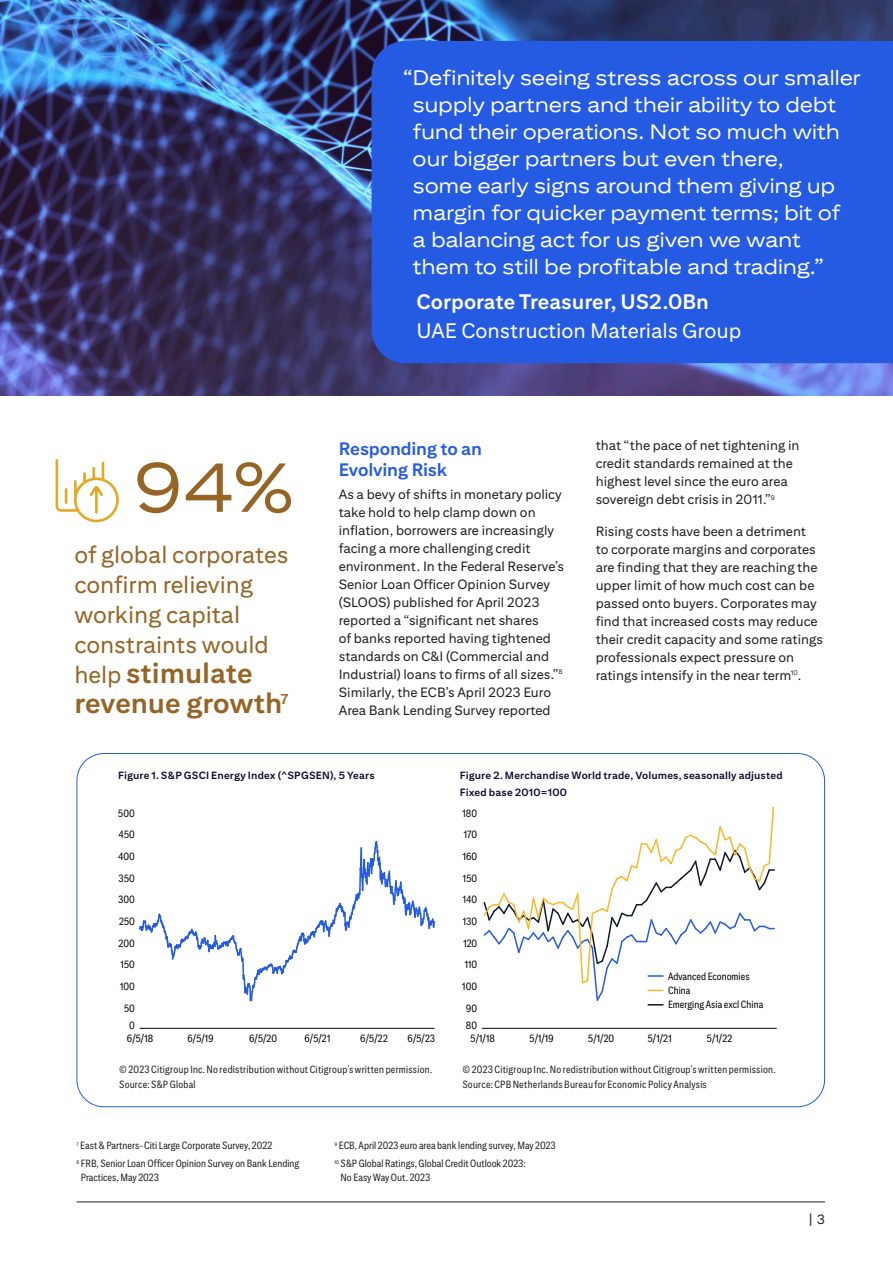
<style>
.page{position:relative;width:893px;height:1263px;background:#fff}
.page>*{position:absolute;margin:0;border:0;box-sizing:border-box;transform-origin:0 0}
.TOC_Authors{font:69px "Citi Sans Display";color:#966425}
.TOC_Authors-2{font:700 28.5px/30px "Citi Sans Text";color:#966425}
.TOC_Authors-3{font:24px/30px "Citi Sans Text";color:#966425}
.quote{font:21px/27px "Citi Sans Display";letter-spacing:-.015em;color:#fff}
.Title_under_name_quo{font:21px "Citi Sans Text";letter-spacing:-.005em;color:#fff}
.Name_under_quote{font:700 21px "Citi Sans Text";color:#fff}
.Subhead{font:700 18px/21.8px "Citi Sans Text";letter-spacing:-.015em;color:#255be3}
.Body_Copy{font:13.5px/18px "Citi Sans Text";color:#231f20}
.footers{font:condensed 10.5px/13.5px "Citi Sans";color:#231f20}
.quote-2{font:condensed 10.5px "Citi Sans";letter-spacing:.02em;color:#231f20}
.t1{font:condensed 10.5px/14.2px "Citi Sans";color:#000}
.quote-3{font:700 10.5px "Citi Sans Text";letter-spacing:.015em;color:#0d0b34}
.s1{font-weight:400;font-size:24px}
</style>
<div class="page">
<hr style="left:77px;top:1201px;width:748px;height:1px;background:#231f20">
<hr style="left:140px;top:1028px;width:294px;height:1px;background:#000">
<svg style="left:139px;top:841px;width:296px;height:160px"></svg>
<hr style="left:482px;top:1028px;width:295px;height:1px;background:#000">
<svg style="left:483px;top:807px;width:292px;height:198px"></svg>
<svg style="left:56px;top:459px;width:63px;height:63px"></svg>
<img style="left:0;top:0;width:893px;height:395px">
<div style="left:372px;top:41px;width:521px;height:322px;background:#255be3"></div>
<p class="TOC_Authors" style="left:135px;top:447px;width:162px">94%</p>
<p class="TOC_Authors-3" style="left:74px;top:539px;width:216px">of global corporates confirm relieving working capital constraints would</p>
<p class="TOC_Authors-2" style="left:74px;top:658px;width:216px"><span class="s1">help</span> stimulate revenue growth<sup>7</sup></p>
<p class="quote" style="left:413px;top:64px;width:450px;text-indent:-9px">“Definitely seeing stress across our smaller supply partners and their ability to debt fund their operations. Not so much with our bigger partners but even there,<br>some early signs around them giving up margin for quicker payment terms; bit of<br>a balancing act for us given we want them to still be profitable and trading.”</p>
<p class="Name_under_quote" style="left:417px;top:289px;width:294px">Corporate Treasurer, US2.0Bn</p>
<p class="Title_under_name_quo" style="left:417px;top:318px;width:326px">UAE Construction Materials Group</p>
<p class="Subhead" style="left:339px;top:437px;width:145px">Responding to an<br>Evolving Risk</p>
<p class="Body_Copy" style="left:339px;top:485px;width:227px">As a bevy of shifts in monetary policy take hold to help clamp down on inflation, borrowers are increasingly facing a more challenging credit environment. In the Federal Reserve’s Senior Loan Officer Opinion Survey (SLOOS) published for April 2023 reported a “significant net shares<br>of banks reported having tightened standards on C&amp;I (Commercial and Industrial) loans to firms of all sizes.”<sup>8<br></sup>Similarly, the ECB’s April 2023 Euro Area Bank Lending Survey reported</p>
<p class="Body_Copy" style="left:596px;top:436px;width:205px">that “the pace of net tightening in credit standards remained at the highest level since the euro area sovereign debt crisis in 2011.”<sup>9</sup></p>
<p class="Body_Copy" style="left:596px;top:522px;width:229px">Rising costs have been a detriment<br>to corporate margins and corporates are finding that they are reaching the upper limit of how much cost can be passed onto buyers. Corporates may find that increased costs may reduce their credit capacity and some ratings professionals expect pressure on ratings intensify in the near term<sup>10</sup>.</p>
<p class="quote-3" style="left:118px;top:769px;width:258px">Figure 1. S&amp;P GSCI Energy Index (^SPGSEN), 5 Years</p>
<p class="quote-3" style="left:460px;top:769px;width:324px">Figure 2. Merchandise World trade, Volumes, seasonally adjusted</p>
<p class="quote-3" style="left:460px;top:785px;width:109px">Fixed base 2010=100</p>
<p class="t1" style="left:118px;top:806px;width:19px">500</p>
<p class="t1" style="left:463px;top:806px;width:16px">180</p>
<p class="t1" style="left:119px;top:827px;width:18px">450</p>
<p class="t1" style="left:464px;top:827px;width:15px">170</p>
<p class="t1" style="left:118px;top:849px;width:18px">400</p>
<p class="t1" style="left:463px;top:849px;width:16px">160</p>
<p class="t1" style="left:119px;top:871px;width:18px">350</p>
<p class="t1" style="left:463px;top:871px;width:16px">150</p>
<p class="t1" style="left:118px;top:892px;width:18px">300</p>
<p class="t1" style="left:463px;top:892px;width:16px">140</p>
<p class="t1" style="left:119px;top:914px;width:17px">250</p>
<p class="t1" style="left:463px;top:914px;width:16px">130</p>
<p class="t1" style="left:119px;top:936px;width:18px">200</p>
<p class="t1" style="left:463px;top:936px;width:15px">120</p>
<p class="t1" style="left:120px;top:957px;width:16px">150</p>
<p class="t1" style="left:465px;top:957px;width:14px">110</p>
<p class="t1" style="left:120px;top:979px;width:16px">100</p>
<p class="t1" style="left:124px;top:1001px;width:13px">50</p>
<p class="t1" style="left:462px;top:979px;width:16px">100</p>
<p class="t1" style="left:466px;top:1001px;width:13px">90</p>
<p class="t1" style="left:668px;top:969px;width:97px">Advanced Economies<br>China<br>Emerging Asia excl China</p>
<p class="t1" style="left:129px;top:1018px;width:7px">0</p>
<p class="t1" style="left:466px;top:1018px;width:13px">80</p>
<p class="t1" style="left:127px;top:1031px;width:28px">6/5/18</p>
<p class="t1" style="left:187px;top:1031px;width:28px">6/5/19</p>
<p class="t1" style="left:249px;top:1031px;width:30px">6/5/20</p>
<p class="t1" style="left:304px;top:1031px;width:28px">6/5/21</p>
<p class="t1" style="left:360px;top:1031px;width:29px">6/5/22</p>
<p class="t1" style="left:408px;top:1031px;width:29px">6/5/23</p>
<p class="t1" style="left:470px;top:1031px;width:26px">5/1/18</p>
<p class="t1" style="left:529px;top:1031px;width:26px">5/1/19</p>
<p class="t1" style="left:588px;top:1031px;width:28px">5/1/20</p>
<p class="t1" style="left:647px;top:1031px;width:26px">5/1/21</p>
<p class="t1" style="left:707px;top:1031px;width:27px">5/1/22</p>
<p class="quote-2" style="left:119px;top:1063px;width:315px">© 2023 Citigroup Inc. No redistribution without Citigroup’s written permission.</p>
<p class="quote-2" style="left:119px;top:1078px;width:78px">Source: S&amp;P Global</p>
<p class="quote-2" style="left:462px;top:1063px;width:315px">© 2023 Citigroup Inc. No redistribution without Citigroup’s written permission.</p>
<p class="quote-2" style="left:462px;top:1078px;width:246px">Source: CPB Netherlands Bureau for Economic Policy Analysis</p>
<p class="footers" style="left:77px;top:1138px;width:197px"><sup>7</sup> East &amp; Partners-Citi Large Corporate Survey, 2022</p>
<p class="footers" style="left:81px;top:1156px;width:220px;text-indent:-4px"><sup>8</sup> FRB, Senior Loan Officer Opinion Survey on Bank Lending<br>Practices, May 2023</p>
<p class="footers" style="left:334px;top:1138px;width:223px"><sup>9</sup> ECB, April 2023 euro area bank lending survey, May 2023</p>
<p class="footers" style="left:341px;top:1156px;width:187px;text-indent:-6px"><sup>10</sup> S&amp;P Global Ratings, Global Credit Outlook 2023:<br>No Easy Way Out. 2023</p>
<p class="Body_Copy" style="left:809px;top:1209px;width:18px">| 3</p>
</div>
